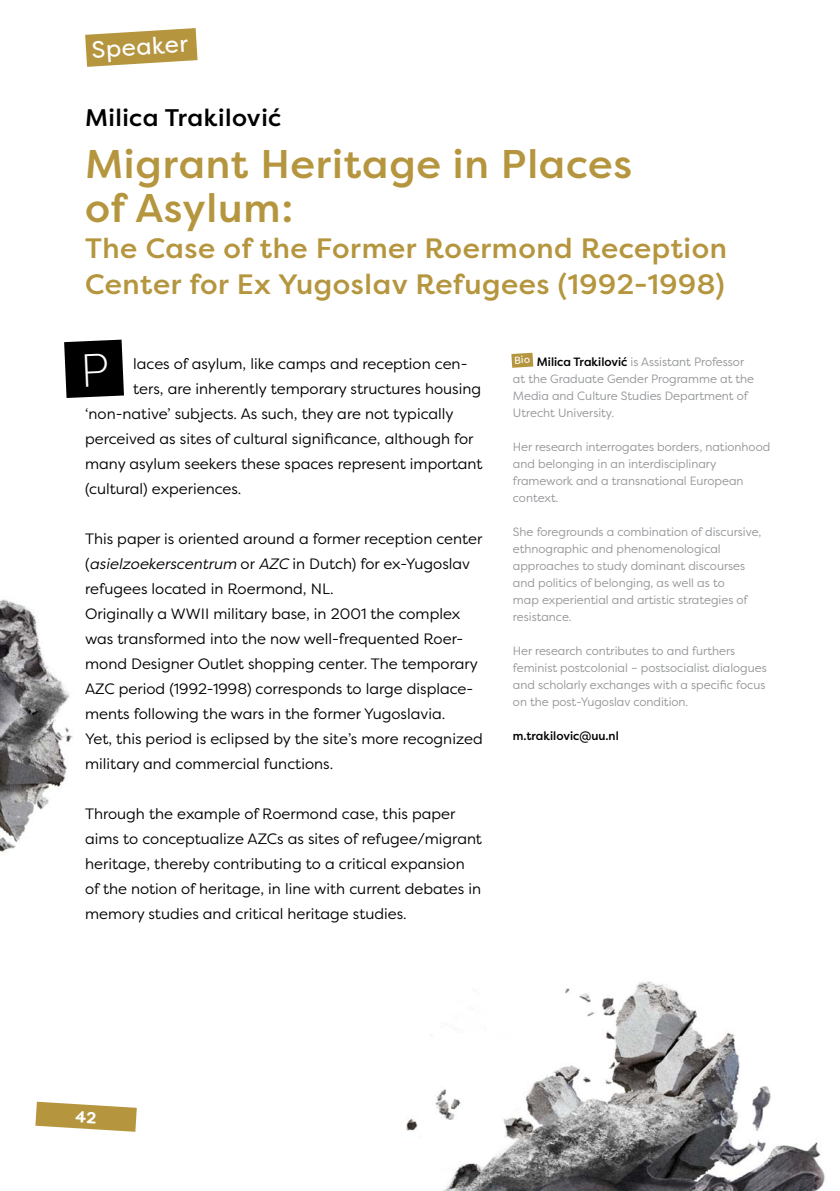
<style>
.page{position:relative;width:840px;height:1191px;background:#fff}
.page>*{position:absolute;margin:0;border:0;box-sizing:border-box;transform-origin:0 0}
.t1{font:500 40px/44px "Filson Pro";letter-spacing:.02em;color:#b5963f}
.t2{font:500 28px/36px "Filson Pro";letter-spacing:.02em;color:#b5963f}
.t3{font:500 24px "Filson Pro";letter-spacing:.02em;color:#000}
.t4{font:23.6px "Filson Pro";color:#fff}
.t5{font:15px/25px "Filson Pro";color:#000}
.t6{font:12px/17px "Filson Pro";color:#939598}
.t7{font:500 12px "Filson Pro";color:#000}
.s1{font-style:italic}
.s2{font-weight:500;color:#000}
</style>
<div class="page">
<img style="left:406px;top:981px;width:419px;height:210px">
<img style="left:0;top:599px;width:73px;height:255px">
<svg style="left:85px;top:28px;width:112px;height:39px"></svg>
<svg style="left:511px;top:353px;width:22px;height:15px"></svg>
<svg style="left:64px;top:340px;width:60px;height:58px;background:#131313"></svg>
<svg style="left:35px;top:1101px;width:102px;height:30px"></svg>
<h3 class="t4" style="left:90px;top:34px;width:98px;rotate:-4deg">Speaker</h3>
<h3 class="t3" style="left:85px;top:101px;width:198px">Milica Trakilović</h3>
<h1 class="t1" style="left:85px;top:141px;width:548px">Migrant Heritage in Places of Asylum:</h1>
<h2 class="t2" style="left:85px;top:229px;width:643px">The Case of the Former Roermond Reception<br>Center for Ex Yugoslav Refugees (1992-1998)</h2>
<p class="t5" style="left:133px;top:350px;width:335px">laces of asylum, like camps and reception cen-</p>
<p class="t5" style="left:133px;top:375px;width:349px">ters, are inherently temporary structures housing</p>
<p class="t5" style="left:85px;top:400px;width:370px">‘non-native’ subjects. As such, they are not typically</p>
<p class="t5" style="left:85px;top:425px;width:390px">perceived as sites of cultural significance, although for</p>
<p class="t5" style="left:85px;top:450px;width:399px">many asylum seekers these spaces represent important</p>
<p class="t5" style="left:85px;top:475px;width:158px">(cultural) experiences.</p>
<p class="t5" style="left:85px;top:525px;width:399px">This paper is oriented around a former reception center (<span class="s1">asielzoekerscentrum</span> or <span class="s1">AZC</span> in Dutch) for ex-Yugoslav refugees located in Roermond, NL.<br>Originally a WWII military base, in 2001 the complex was transformed into the now well-frequented Roer&shy;mond Designer Outlet shopping center. The temporary AZC period (1992-1998) corresponds to large displace&shy;ments following the wars in the former Yugoslavia.<br>Yet, this period is eclipsed by the site’s more recognized military and commercial functions.</p>
<p class="t5" style="left:85px;top:800px;width:398px">Through the example of Roermond case, this paper aims to conceptualize AZCs as sites of refugee/migrant heritage, thereby contributing to a critical expansion of the notion of heritage, in line with current debates in memory studies and critical heritage studies.</p>
<p class="t6" style="left:512px;top:353px;width:243px;text-indent:24px"><span class="s2">Milica Trakilović</span> is Assistant Professor at the Graduate Gender Programme at the Media and Culture Studies Department of Utrecht University.</p>
<p class="t6" style="left:512px;top:438px;width:259px">Her research interrogates borders, nationhood and belonging in an interdisciplinary framework and a transnational European context.</p>
<p class="t6" style="left:512px;top:523px;width:250px">She foregrounds a combination of discursive, ethnographic and phenomenological approaches to study dominant discourses and politics of belonging, as well as to<br>map experiential and artistic strategies of resistance.</p>
<p class="t6" style="left:512px;top:642px;width:255px">Her research contributes to and furthers feminist postcolonial – postsocialist dialogues and scholarly exchanges with a specific focus on the post-Yugoslav condition.</p>
<p class="t7" style="left:512px;top:728px;width:107px">m.trakilovic@uu.nl</p>
</div>
